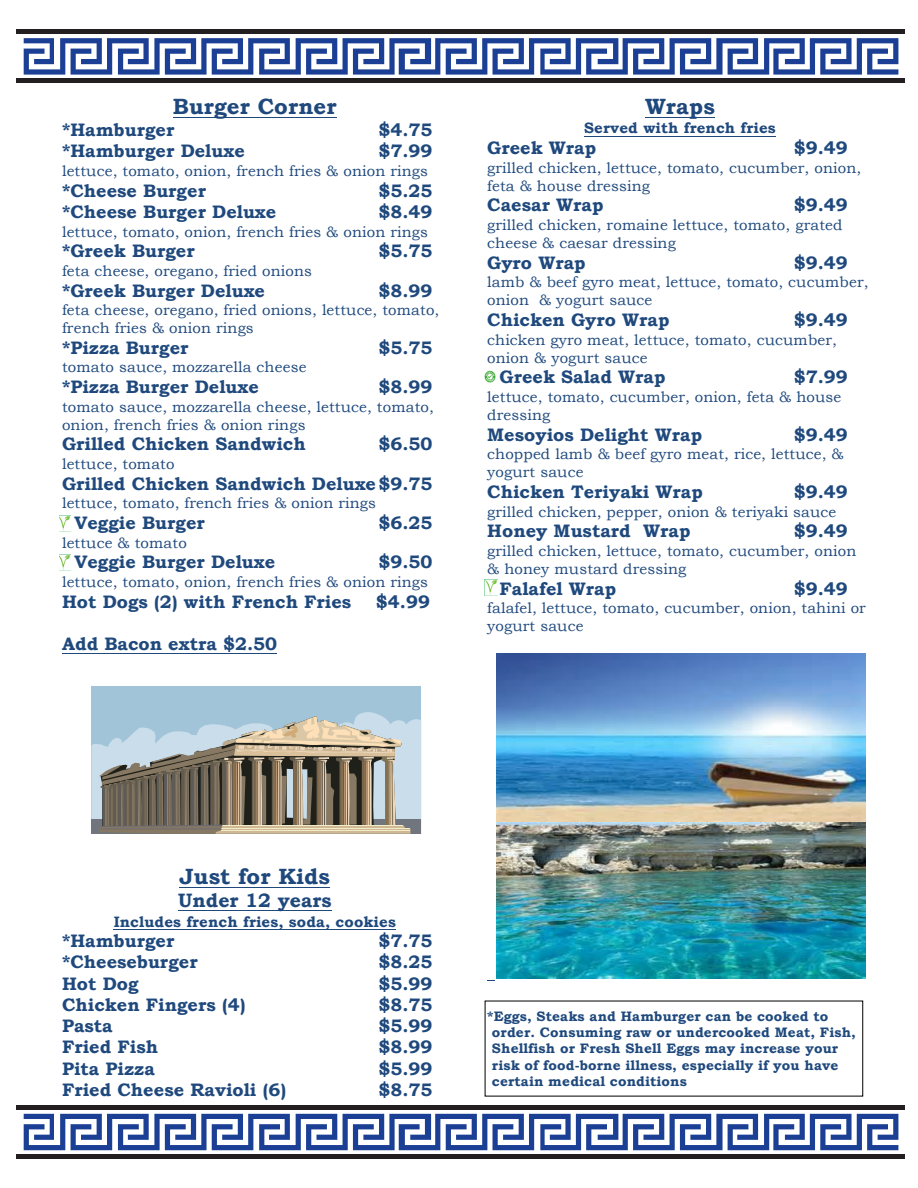
<style>
.page{position:relative;width:918px;height:1188px;background:#fff}
.page>*{position:absolute;margin:0;border:0;box-sizing:border-box;transform-origin:0 0}
.t1{font:700 22.05px "Bookman Old Style";letter-spacing:.005em;color:#1f497d}
.t2{font:700 19.35px "Bookman Old Style";letter-spacing:.005em;color:#1f497d}
.t3{font:700 18.15px "Bookman Old Style";color:#1f497d}
.t4{font:15px/18.1px "Bookman Old Style";letter-spacing:.01em;color:#1f497d}
.t5{font:700 15px "Bookman Old Style";letter-spacing:.01em;color:#1f497d}
.t6{font:700 13.8px/16.4px "Bookman Old Style";letter-spacing:.01em;color:#1f497d}
</style>
<div class="page">
<hr style="left:173px;top:118px;width:164px;height:1px;background:#1f497d">
<hr style="left:62px;top:653px;width:215px;height:1px;background:#1f497d">
<hr style="left:180px;top:888px;width:150px;height:1px;background:#1f497d">
<hr style="left:178px;top:910px;width:154px;height:1px;background:#1f497d">
<hr style="left:114px;top:929px;width:282px;height:1px;background:#1f497d">
<hr style="left:645px;top:118px;width:70px;height:1px;background:#1f497d">
<hr style="left:584px;top:136px;width:192px;height:1px;background:#1f497d">
<div style="left:91px;top:686px;width:330px;height:148px;background:#a2c4d9"></div>
<svg style="left:91px;top:712px;width:330px;height:122px;background:#9a9a93"></svg>
<img style="left:497px;top:653px;width:368px;height:326px">
<img style="left:484px;top:580px;width:13px;height:15px">
<img style="left:59px;top:555px;width:12px;height:16px">
<img style="left:59px;top:516px;width:12px;height:16px">
<svg style="left:484px;top:371px;width:12px;height:11px"></svg>
<div style="left:16px;top:29px;width:889px;height:5px;background:#231f20"></div>
<hr style="left:16px;top:79px;width:889px;height:4px;background:#231f20">
<svg style="left:24px;top:38px;width:874px;height:37px"></svg>
<div style="left:16px;top:1105px;width:889px;height:5px;background:#231f20"></div>
<div style="left:16px;top:1154px;width:889px;height:5px;background:#231f20"></div>
<svg style="left:24px;top:1114px;width:874px;height:36px"></svg>
<p class="t1" style="left:173px;top:94px;width:165px">Burger Corner</p>
<p class="t3" style="left:62px;top:119px;width:114px">*Hamburger</p>
<p class="t3" style="left:378px;top:119px;width:56px">$4.75</p>
<p class="t3" style="left:62px;top:140px;width:184px">*Hamburger Deluxe</p>
<p class="t3" style="left:378px;top:140px;width:56px">$7.99</p>
<p class="t4" style="left:62px;top:162px;width:368px">lettuce, tomato, onion, french fries &amp; onion rings</p>
<p class="t3" style="left:62px;top:180px;width:145px">*Cheese Burger</p>
<p class="t3" style="left:378px;top:180px;width:56px">$5.25</p>
<p class="t3" style="left:62px;top:201px;width:216px">*Cheese Burger Deluxe</p>
<p class="t3" style="left:378px;top:201px;width:56px">$8.49</p>
<p class="t4" style="left:62px;top:222px;width:368px">lettuce, tomato, onion, french fries &amp; onion rings</p>
<p class="t3" style="left:62px;top:240px;width:134px">*Greek Burger</p>
<p class="t3" style="left:378px;top:240px;width:56px">$5.75</p>
<p class="t4" style="left:62px;top:262px;width:252px">feta cheese, oregano, fried onions</p>
<p class="t3" style="left:62px;top:280px;width:205px">*Greek Burger Deluxe</p>
<p class="t3" style="left:378px;top:280px;width:56px">$8.99</p>
<p class="t4" style="left:62px;top:301px;width:379px">feta cheese, oregano, fried onions, lettuce, tomato, french fries &amp; onion rings</p>
<p class="t3" style="left:62px;top:337px;width:128px">*Pizza Burger</p>
<p class="t3" style="left:378px;top:337px;width:56px">$5.75</p>
<p class="t4" style="left:62px;top:358px;width:246px">tomato sauce, mozzarella cheese</p>
<p class="t3" style="left:62px;top:376px;width:198px">*Pizza Burger Deluxe</p>
<p class="t3" style="left:378px;top:376px;width:56px">$8.99</p>
<p class="t4" style="left:62px;top:398px;width:373px">tomato sauce, mozzarella cheese, lettuce, tomato, onion, french fries &amp; onion rings</p>
<p class="t3" style="left:62px;top:433px;width:245px">Grilled Chicken Sandwich</p>
<p class="t3" style="left:378px;top:433px;width:56px">$6.50</p>
<p class="t4" style="left:62px;top:455px;width:114px">lettuce, tomato</p>
<p class="t3" style="left:62px;top:473px;width:372px">Grilled Chicken Sandwich Deluxe$9.75</p>
<p class="t4" style="left:62px;top:494px;width:316px">lettuce, tomato, french fries &amp; onion rings</p>
<p class="t3" style="left:74px;top:512px;width:132px">Veggie Burger</p>
<p class="t3" style="left:378px;top:512px;width:56px">$6.25</p>
<p class="t4" style="left:62px;top:534px;width:126px">lettuce &amp; tomato</p>
<p class="t3" style="left:74px;top:551px;width:202px">Veggie Burger Deluxe</p>
<p class="t3" style="left:378px;top:551px;width:56px">$9.50</p>
<p class="t4" style="left:62px;top:573px;width:367px">lettuce, tomato, onion, french fries &amp; onion rings</p>
<p class="t3" style="left:62px;top:591px;width:291px">Hot Dogs (2) with French Fries</p>
<p class="t3" style="left:376px;top:591px;width:56px">$4.99</p>
<p class="t3" style="left:62px;top:633px;width:217px">Add Bacon extra $2.50</p>
<p class="t1" style="left:645px;top:94px;width:71px">Wraps</p>
<p class="t5" style="left:584px;top:119px;width:193px">Served with french fries</p>
<p class="t3" style="left:487px;top:137px;width:111px">Greek Wrap</p>
<p class="t3" style="left:794px;top:137px;width:56px">$9.49</p>
<p class="t4" style="left:487px;top:159px;width:376px;line-height:17.7px">grilled chicken, lettuce, tomato, cucumber, onion, feta &amp; house dressing</p>
<p class="t3" style="left:487px;top:194px;width:118px">Caesar Wrap</p>
<p class="t3" style="left:794px;top:194px;width:56px">$9.49</p>
<p class="t4" style="left:487px;top:216px;width:357px">grilled chicken, romaine lettuce, tomato, grated cheese &amp; caesar dressing</p>
<p class="t3" style="left:487px;top:252px;width:100px">Gyro Wrap</p>
<p class="t3" style="left:794px;top:252px;width:56px">$9.49</p>
<p class="t4" style="left:487px;top:273px;width:383px">lamb &amp; beef gyro meat, lettuce, tomato, cucumber, onion &amp; yogurt sauce</p>
<p class="t3" style="left:487px;top:309px;width:184px">Chicken Gyro Wrap</p>
<p class="t3" style="left:794px;top:309px;width:56px">$9.49</p>
<p class="t4" style="left:487px;top:330px;width:351px">chicken gyro meat, lettuce, tomato, cucumber, onion &amp; yogurt sauce</p>
<p class="t3" style="left:500px;top:366px;width:168px">Greek Salad Wrap</p>
<p class="t3" style="left:794px;top:366px;width:56px">$7.99</p>
<p class="t4" style="left:487px;top:388px;width:356px">lettuce, tomato, cucumber, onion, feta &amp; house dressing</p>
<p class="t3" style="left:487px;top:424px;width:217px">Mesoyios Delight Wrap</p>
<p class="t3" style="left:794px;top:424px;width:56px">$9.49</p>
<p class="t4" style="left:487px;top:446px;width:358px;line-height:17.7px">chopped lamb &amp; beef gyro meat, rice, lettuce, &amp; yogurt sauce</p>
<p class="t3" style="left:487px;top:481px;width:217px">Chicken Teriyaki Wrap</p>
<p class="t3" style="left:794px;top:481px;width:56px">$9.49</p>
<p class="t4" style="left:487px;top:503px;width:351px">grilled chicken, pepper, onion &amp; teriyaki sauce</p>
<p class="t3" style="left:487px;top:520px;width:205px">Honey Mustard Wrap</p>
<p class="t3" style="left:794px;top:520px;width:56px">$9.49</p>
<p class="t4" style="left:487px;top:542px;width:371px">grilled chicken, lettuce, tomato, cucumber, onion &amp; honey mustard dressing</p>
<p class="t3" style="left:500px;top:578px;width:118px">Falafel Wrap</p>
<p class="t3" style="left:794px;top:578px;width:56px">$9.49</p>
<p class="t4" style="left:487px;top:599px;width:380px">falafel, lettuce, tomato, cucumber, onion, tahini or yogurt sauce</p>
<p class="t1" style="left:180px;top:864px;width:152px">Just for Kids</p>
<p class="t2" style="left:178px;top:889px;width:155px">Under 12 years</p>
<p class="t5" style="left:114px;top:912px;width:284px">Includes french fries, soda, cookies</p>
<p class="t3" style="left:62px;top:930px;width:114px">*Hamburger</p>
<p class="t3" style="left:378px;top:930px;width:56px">$7.75</p>
<p class="t3" style="left:62px;top:951px;width:137px">*Cheeseburger</p>
<p class="t3" style="left:378px;top:951px;width:56px">$8.25</p>
<p class="t3" style="left:62px;top:973px;width:78px">Hot Dog</p>
<p class="t3" style="left:378px;top:973px;width:56px">$5.99</p>
<p class="t3" style="left:62px;top:994px;width:185px">Chicken Fingers (4)</p>
<p class="t3" style="left:378px;top:994px;width:56px">$8.75</p>
<p class="t3" style="left:62px;top:1015px;width:52px">Pasta</p>
<p class="t3" style="left:378px;top:1015px;width:56px">$5.99</p>
<p class="t3" style="left:62px;top:1036px;width:98px">Fried Fish</p>
<p class="t3" style="left:378px;top:1036px;width:56px">$8.99</p>
<p class="t3" style="left:62px;top:1058px;width:94px">Pita Pizza</p>
<p class="t3" style="left:378px;top:1058px;width:56px">$5.99</p>
<p class="t3" style="left:62px;top:1079px;width:226px">Fried Cheese Ravioli (6)</p>
<p class="t3" style="left:378px;top:1079px;width:56px">$8.75</p>
<p class="t6" style="left:492px;top:1008px;width:365px;text-indent:-5px">*Eggs, Steaks and Hamburger can be cooked to order. Consuming raw or undercooked Meat, Fish, Shellfish or Fresh Shell Eggs may increase your risk of food-borne illness, especially if you have certain medical conditions</p>
</div>
